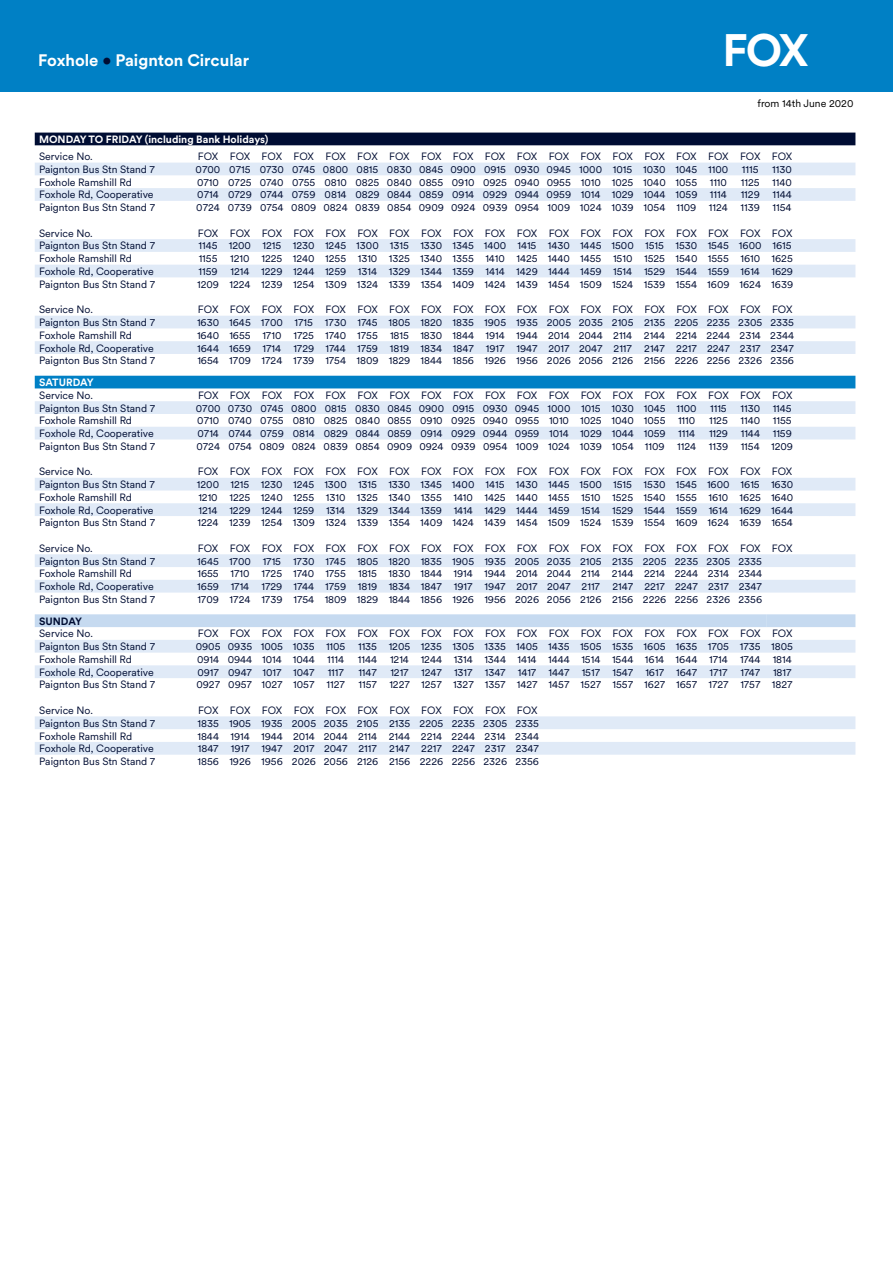
<style>
.page{position:relative;width:893px;height:1263px;background:#fff}
.page>*{position:absolute;margin:0;border:0;box-sizing:border-box;transform-origin:0 0}
.t1{font:700 45px "Stagecoach Circular";color:#fff}
.t2{font:700 16.5px "Stagecoach Circular";color:#fff}
.t3{font:10.5px "Stagecoach Circular";color:#000d33}
.t4{font:700 10.5px "Stagecoach Circular";color:#fff}
.t5{font:10.5px "Stagecoach Circular";color:#000}
.t6{font:700 10.5px "Stagecoach Circular";color:#000d33}
.s1{color:#000d33}
</style>
<div class="page">
<div style="left:35px;top:133px;width:820px;height:12px;background:#000d33"></div>
<svg style="left:35px;top:163px;width:820px;height:592px"></svg>
<div style="left:0;top:0;width:893px;height:91px;background:#0080c5"></div>
<h2 class="t2" style="left:38px;top:49px;width:212px">Foxhole <span class="s1">•</span> Paignton Circular</h2>
<h1 class="t1" style="left:722px;top:20px;width:88px">FOX</h1>
<p class="t5" style="left:757px;top:97px;width:97px">from 14th June 2020</p>
<p class="t4" style="left:39px;top:132px;width:231px">MONDAY TO FRIDAY (including Bank Holidays)</p>
<p class="t3" style="left:39px;top:149px;width:55px">Service No.</p>
<p class="t3" style="left:198px;top:149px;width:596px">FOX FOX FOX FOX FOX FOX FOX FOX FOX FOX FOX FOX FOX FOX FOX FOX FOX FOX FOX</p>
<p class="t3" style="left:39px;top:162px;width:118px">Paignton Bus Stn Stand 7</p>
<p class="t3" style="left:196px;top:162px;width:534px">0700 0715 0730 0745 0800 0815 0830 0845 0900 0915 0930 0945 1000 1015 1030 1045 1100</p>
<p class="t3" style="left:742px;top:162px;width:18px">1115</p>
<p class="t3" style="left:772px;top:162px;width:21px">1130</p>
<p class="t3" style="left:39px;top:175px;width:94px">Foxhole Ramshill Rd</p>
<p class="t3" style="left:197px;top:175px;width:531px">0710 0725 0740 0755 0810 0825 0840 0855 0910 0925 0940 0955 1010 1025 1040 1055 1110</p>
<p class="t3" style="left:741px;top:175px;width:53px">1125 1140</p>
<p class="t3" style="left:39px;top:188px;width:116px">Foxhole Rd, Cooperative</p>
<p class="t3" style="left:197px;top:188px;width:531px">0714 0729 0744 0759 0814 0829 0844 0859 0914 0929 0944 0959 1014 1029 1044 1059 1114</p>
<p class="t3" style="left:741px;top:188px;width:53px">1129 1144</p>
<p class="t3" style="left:39px;top:200px;width:118px">Paignton Bus Stn Stand 7</p>
<p class="t3" style="left:196px;top:200px;width:597px">0724 0739 0754 0809 0824 0839 0854 0909 0924 0939 0954 1009 1024 1039 1054 1109 1124 1139 1154</p>
<p class="t3" style="left:39px;top:226px;width:55px">Service No.</p>
<p class="t3" style="left:198px;top:226px;width:596px">FOX FOX FOX FOX FOX FOX FOX FOX FOX FOX FOX FOX FOX FOX FOX FOX FOX FOX FOX</p>
<p class="t3" style="left:39px;top:239px;width:118px">Paignton Bus Stn Stand 7</p>
<p class="t3" style="left:199px;top:239px;width:595px">1145 1200 1215 1230 1245 1300 1315 1330 1345 1400 1415 1430 1445 1500 1515 1530 1545 1600 1615</p>
<p class="t3" style="left:39px;top:251px;width:94px">Foxhole Ramshill Rd</p>
<p class="t3" style="left:199px;top:251px;width:596px">1155 1210 1225 1240 1255 1310 1325 1340 1355 1410 1425 1440 1455 1510 1525 1540 1555 1610 1625</p>
<p class="t3" style="left:39px;top:264px;width:116px">Foxhole Rd, Cooperative</p>
<p class="t3" style="left:199px;top:264px;width:596px">1159 1214 1229 1244 1259 1314 1329 1344 1359 1414 1429 1444 1459 1514 1529 1544 1559 1614 1629</p>
<p class="t3" style="left:39px;top:277px;width:118px">Paignton Bus Stn Stand 7</p>
<p class="t3" style="left:197px;top:277px;width:597px">1209 1224 1239 1254 1309 1324 1339 1354 1409 1424 1439 1454 1509 1524 1539 1554 1609 1624 1639</p>
<p class="t3" style="left:39px;top:303px;width:55px">Service No.</p>
<p class="t3" style="left:198px;top:303px;width:596px">FOX FOX FOX FOX FOX FOX FOX FOX FOX FOX FOX FOX FOX FOX FOX FOX FOX FOX FOX</p>
<p class="t3" style="left:39px;top:315px;width:118px">Paignton Bus Stn Stand 7</p>
<p class="t3" style="left:197px;top:315px;width:598px">1630 1645 1700 1715 1730 1745 1805 1820 1835 1905 1935 2005 2035 2105 2135 2205 2235 2305 2335</p>
<p class="t3" style="left:39px;top:328px;width:94px">Foxhole Ramshill Rd</p>
<p class="t3" style="left:197px;top:328px;width:599px">1640 1655 1710 1725 1740 1755 1815 1830 1844 1914 1944 2014 2044 2114 2144 2214 2244 2314 2344</p>
<p class="t3" style="left:39px;top:341px;width:116px">Foxhole Rd, Cooperative</p>
<p class="t3" style="left:197px;top:341px;width:598px">1644 1659 1714 1729 1744 1759 1819 1834 1847 1917 1947 2017 2047 2117 2147 2217 2247 2317 2347</p>
<p class="t3" style="left:39px;top:354px;width:118px">Paignton Bus Stn Stand 7</p>
<p class="t3" style="left:197px;top:354px;width:598px">1654 1709 1724 1739 1754 1809 1829 1844 1856 1926 1956 2026 2056 2126 2156 2226 2256 2326 2356</p>
<p class="t4" style="left:39px;top:375px;width:56px">SATURDAY</p>
<p class="t3" style="left:39px;top:388px;width:55px">Service No.</p>
<p class="t3" style="left:198px;top:388px;width:596px">FOX FOX FOX FOX FOX FOX FOX FOX FOX FOX FOX FOX FOX FOX FOX FOX FOX FOX FOX</p>
<p class="t3" style="left:39px;top:401px;width:118px">Paignton Bus Stn Stand 7</p>
<p class="t3" style="left:196px;top:401px;width:502px">0700 0730 0745 0800 0815 0830 0845 0900 0915 0930 0945 1000 1015 1030 1045 1100</p>
<p class="t3" style="left:710px;top:401px;width:18px">1115</p>
<p class="t3" style="left:741px;top:401px;width:53px">1130 1145</p>
<p class="t3" style="left:39px;top:414px;width:94px">Foxhole Ramshill Rd</p>
<p class="t3" style="left:197px;top:414px;width:499px">0710 0740 0755 0810 0825 0840 0855 0910 0925 0940 0955 1010 1025 1040 1055 1110</p>
<p class="t3" style="left:709px;top:414px;width:84px">1125 1140 1155</p>
<p class="t3" style="left:39px;top:426px;width:116px">Foxhole Rd, Cooperative</p>
<p class="t3" style="left:197px;top:426px;width:499px">0714 0744 0759 0814 0829 0844 0859 0914 0929 0944 0959 1014 1029 1044 1059 1114</p>
<p class="t3" style="left:709px;top:426px;width:84px">1129 1144 1159</p>
<p class="t3" style="left:39px;top:439px;width:118px">Paignton Bus Stn Stand 7</p>
<p class="t3" style="left:196px;top:439px;width:598px">0724 0754 0809 0824 0839 0854 0909 0924 0939 0954 1009 1024 1039 1054 1109 1124 1139 1154 1209</p>
<p class="t3" style="left:39px;top:465px;width:55px">Service No.</p>
<p class="t3" style="left:198px;top:465px;width:596px">FOX FOX FOX FOX FOX FOX FOX FOX FOX FOX FOX FOX FOX FOX FOX FOX FOX FOX FOX</p>
<p class="t3" style="left:39px;top:477px;width:118px">Paignton Bus Stn Stand 7</p>
<p class="t3" style="left:197px;top:477px;width:598px">1200 1215 1230 1245 1300 1315 1330 1345 1400 1415 1430 1445 1500 1515 1530 1545 1600 1615 1630</p>
<p class="t3" style="left:39px;top:490px;width:94px">Foxhole Ramshill Rd</p>
<p class="t3" style="left:198px;top:490px;width:596px">1210 1225 1240 1255 1310 1325 1340 1355 1410 1425 1440 1455 1510 1525 1540 1555 1610 1625 1640</p>
<p class="t3" style="left:39px;top:503px;width:116px">Foxhole Rd, Cooperative</p>
<p class="t3" style="left:199px;top:503px;width:596px">1214 1229 1244 1259 1314 1329 1344 1359 1414 1429 1444 1459 1514 1529 1544 1559 1614 1629 1644</p>
<p class="t3" style="left:39px;top:516px;width:118px">Paignton Bus Stn Stand 7</p>
<p class="t3" style="left:198px;top:516px;width:597px">1224 1239 1254 1309 1324 1339 1354 1409 1424 1439 1454 1509 1524 1539 1554 1609 1624 1639 1654</p>
<p class="t3" style="left:39px;top:541px;width:55px">Service No.</p>
<p class="t3" style="left:198px;top:541px;width:596px">FOX FOX FOX FOX FOX FOX FOX FOX FOX FOX FOX FOX FOX FOX FOX FOX FOX FOX FOX</p>
<p class="t3" style="left:39px;top:554px;width:118px">Paignton Bus Stn Stand 7</p>
<p class="t3" style="left:197px;top:554px;width:566px">1645 1700 1715 1730 1745 1805 1820 1835 1905 1935 2005 2035 2105 2135 2205 2235 2305 2335</p>
<p class="t3" style="left:39px;top:567px;width:94px">Foxhole Ramshill Rd</p>
<p class="t3" style="left:197px;top:567px;width:566px">1655 1710 1725 1740 1755 1815 1830 1844 1914 1944 2014 2044 2114 2144 2214 2244 2314 2344</p>
<p class="t3" style="left:39px;top:579px;width:116px">Foxhole Rd, Cooperative</p>
<p class="t3" style="left:197px;top:579px;width:566px">1659 1714 1729 1744 1759 1819 1834 1847 1917 1947 2017 2047 2117 2147 2217 2247 2317 2347</p>
<p class="t3" style="left:39px;top:592px;width:118px">Paignton Bus Stn Stand 7</p>
<p class="t3" style="left:197px;top:592px;width:566px">1709 1724 1739 1754 1809 1829 1844 1856 1926 1956 2026 2056 2126 2156 2226 2256 2326 2356</p>
<p class="t6" style="left:39px;top:614px;width:44px">SUNDAY</p>
<p class="t3" style="left:39px;top:627px;width:55px">Service No.</p>
<p class="t3" style="left:198px;top:627px;width:596px">FOX FOX FOX FOX FOX FOX FOX FOX FOX FOX FOX FOX FOX FOX FOX FOX FOX FOX FOX</p>
<p class="t3" style="left:39px;top:639px;width:118px">Paignton Bus Stn Stand 7</p>
<p class="t3" style="left:196px;top:639px;width:599px">0905 0935 1005 1035 1105 1135 1205 1235 1305 1335 1405 1435 1505 1535 1605 1635 1705 1735 1805</p>
<p class="t3" style="left:39px;top:652px;width:94px">Foxhole Ramshill Rd</p>
<p class="t3" style="left:197px;top:652px;width:149px">0914 0944 1014 1044 1114</p>
<p class="t3" style="left:358px;top:652px;width:435px">1144 1214 1244 1314 1344 1414 1444 1514 1544 1614 1644 1714 1744 1814</p>
<p class="t3" style="left:39px;top:665px;width:116px">Foxhole Rd, Cooperative</p>
<p class="t3" style="left:197px;top:665px;width:148px">0917 0947 1017 1047 1117</p>
<p class="t3" style="left:358px;top:665px;width:20px">1147</p>
<p class="t3" style="left:390px;top:665px;width:403px">1217 1247 1317 1347 1417 1447 1517 1547 1617 1647 1717 1747 1817</p>
<p class="t3" style="left:39px;top:678px;width:118px">Paignton Bus Stn Stand 7</p>
<p class="t3" style="left:196px;top:678px;width:150px">0927 0957 1027 1057 1127</p>
<p class="t3" style="left:358px;top:678px;width:436px">1157 1227 1257 1327 1357 1427 1457 1527 1557 1627 1657 1727 1757 1827</p>
<p class="t3" style="left:39px;top:703px;width:55px">Service No.</p>
<p class="t3" style="left:198px;top:703px;width:341px">FOX FOX FOX FOX FOX FOX FOX FOX FOX FOX FOX</p>
<p class="t3" style="left:39px;top:716px;width:118px">Paignton Bus Stn Stand 7</p>
<p class="t3" style="left:198px;top:716px;width:343px">1835 1905 1935 2005 2035 2105 2135 2205 2235 2305 2335</p>
<p class="t3" style="left:39px;top:729px;width:94px">Foxhole Ramshill Rd</p>
<p class="t3" style="left:197px;top:729px;width:343px">1844 1914 1944 2014 2044 2114 2144 2214 2244 2314 2344</p>
<p class="t3" style="left:39px;top:741px;width:116px">Foxhole Rd, Cooperative</p>
<p class="t3" style="left:198px;top:741px;width:342px">1847 1917 1947 2017 2047 2117 2147 2217 2247 2317 2347</p>
<p class="t3" style="left:39px;top:754px;width:118px">Paignton Bus Stn Stand 7</p>
<p class="t3" style="left:198px;top:754px;width:343px">1856 1926 1956 2026 2056 2126 2156 2226 2256 2326 2356</p>
</div>
